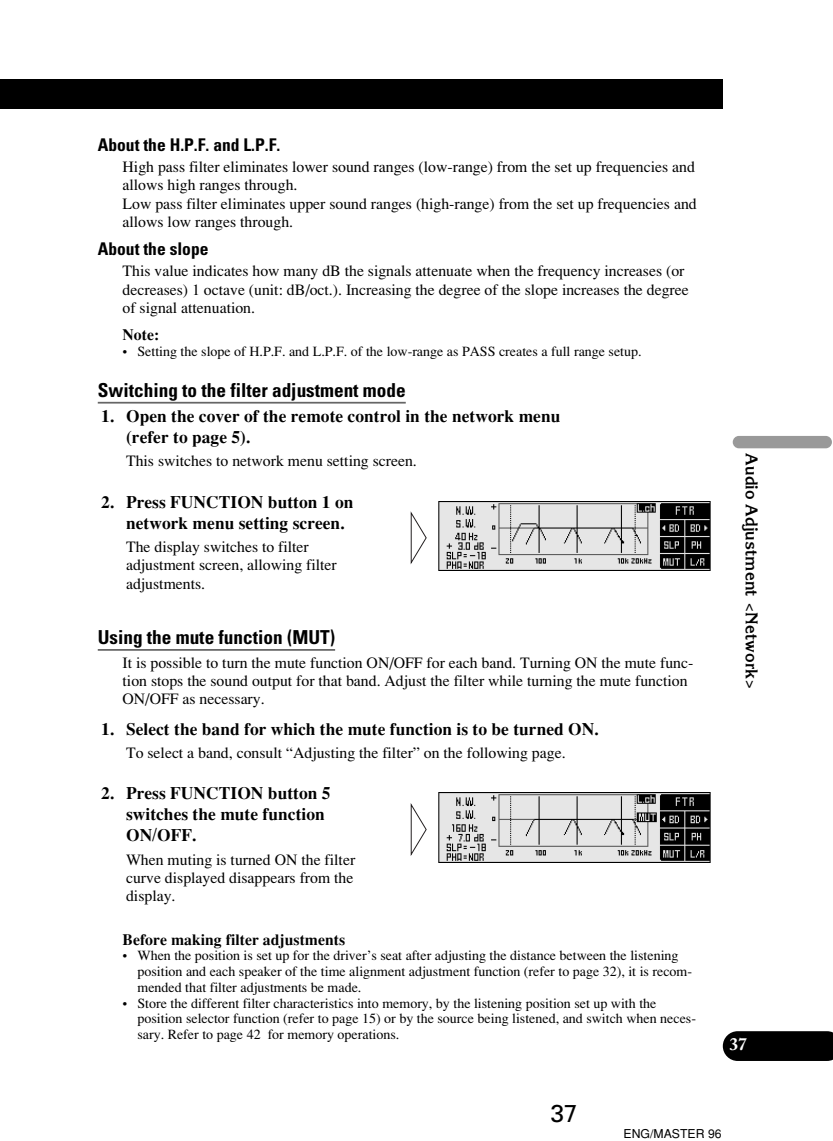
<style>
.page{position:relative;width:833px;height:1141px;background:#fff}
.page>*{position:absolute;margin:0;border:0;box-sizing:border-box;transform-origin:0 0}
.t1{font:24.5px "Univers";color:#000}
.t2{font:700 condensed 19.25px "Univers";color:#000}
.t3{font:700 17.5px/21px "Times";color:#000}
.t4{font:700 condensed 17.5px "Univers";color:#000}
.t5{font:700 17.5px "Adobe Caslon";color:#fff}
.t6{font:700 16.62px "Korinna";color:#000}
.t7{font:15.75px/18.4px "Times";color:#000}
.t8{font:700 15.75px "Times";color:#000}
.t9{font:14px/15.8px "Times";color:#000}
.t10{font:12.25px "Helvetica";color:#000}
</style>
<div class="page">
<div style="left:98px;top:79px;width:625px;height:30px;background:#000"></div>
<hr style="left:98px;top:402px;width:308px;height:2px;background:#666">
<hr style="left:98px;top:649px;width:237px;height:2px;background:#666">
<img style="left:438px;top:793px;width:273px;height:69px">
<svg style="left:410px;top:803px;width:17px;height:53px"></svg>
<img style="left:438px;top:501px;width:273px;height:69px">
<svg style="left:410px;top:511px;width:17px;height:54px"></svg>
<div style="left:723px;top:1031px;width:110px;height:30px;background:#000"></div>
<div style="left:0;top:79px;width:98px;height:30px;background:#000"></div>
<div style="left:733px;top:436px;width:99px;height:12px;background:#999;border-radius:6px"></div>
<p class="t4" style="left:98px;top:138px;width:184px">About the H.P.F. and L.P.F.</p>
<p class="t7" style="left:123px;top:159px;width:576px">High pass filter eliminates lower sound ranges (low-range) from the set up frequencies and allows high ranges through.<br>Low pass filter eliminates upper sound ranges (high-range) from the set up frequencies and allows low ranges through.</p>
<p class="t4" style="left:98px;top:243px;width:112px">About the slope</p>
<p class="t7" style="left:123px;top:263px;width:568px">This value indicates how many dB the signals attenuate when the frequency increases (or decreases) 1 octave (unit: dB/oct.). Increasing the degree of the slope increases the degree of signal attenuation.</p>
<p class="t8" style="left:123px;top:329px;width:38px">Note:</p>
<p class="t9" style="left:123px;top:345px;width:521px">• Setting the slope of H.P.F. and L.P.F. of the low-range as PASS creates a full range setup.</p>
<p class="t2" style="left:98px;top:383px;width:309px">Switching to the filter adjustment mode</p>
<p class="t3" style="left:126px;top:407px;width:436px;text-indent:-25px">1. Open the cover of the remote control in the network menu (refer to page 5).</p>
<p class="t7" style="left:126px;top:453px;width:292px">This switches to network menu setting screen.</p>
<p class="t3" style="left:126px;top:493px;width:229px;text-indent:-25px">2. Press FUNCTION button 1 on network menu setting screen.</p>
<p class="t7" style="left:126px;top:539px;width:212px">The display switches to filter adjustment screen, allowing filter adjustments.</p>
<p class="t2" style="left:98px;top:630px;width:239px">Using the mute function (MUT)</p>
<p class="t7" style="left:123px;top:655px;width:572px">It is possible to turn the mute function ON/OFF for each band. Turning ON the mute func&shy;tion stops the sound output for that band. Adjust the filter while turning the mute function<br>ON/OFF as necessary.</p>
<p class="t3" style="left:101px;top:720px;width:499px">1. Select the band for which the mute function is to be turned ON.</p>
<p class="t7" style="left:126px;top:745px;width:441px">To select a band, consult “Adjusting the filter” on the following page.</p>
<p class="t3" style="left:126px;top:784px;width:206px;text-indent:-25px">2. Press FUNCTION button 5 switches the mute function<br>ON/OFF.</p>
<p class="t7" style="left:126px;top:852px;width:231px;text-align:justify">When muting is turned ON the filter curve displayed disappears from the display.</p>
<p class="t8" style="left:123px;top:934px;width:224px">Before making filter adjustments</p>
<p class="t9" style="left:137px;top:949px;width:556px;text-indent:-15px">• When the position is set up for the driver’s seat after adjusting the distance between the listening position and each speaker of the time alignment adjustment function (refer to page 32), it is recom&shy;mended that filter adjustments be made.</p>
<p class="t9" style="left:137px;top:996px;width:560px;text-indent:-15px">• Store the different filter characteristics into memory, by the listening position set up with the position selector function (refer to page 15) or by the source being listened, and switch when neces&shy;sary. Refer to page 42 for memory operations.</p>
<p class="t6" style="left:758px;top:453px;width:237px;rotate:90deg">Audio Adjustment &lt;Network&gt;</p>
<p class="t5" style="left:730px;top:1037px;width:19px">37</p>
<h1 class="t1" style="left:550px;top:1104px;width:29px">37</h1>
<p class="t10" style="left:624px;top:1129px;width:100px">ENG/MASTER 96</p>
</div>
